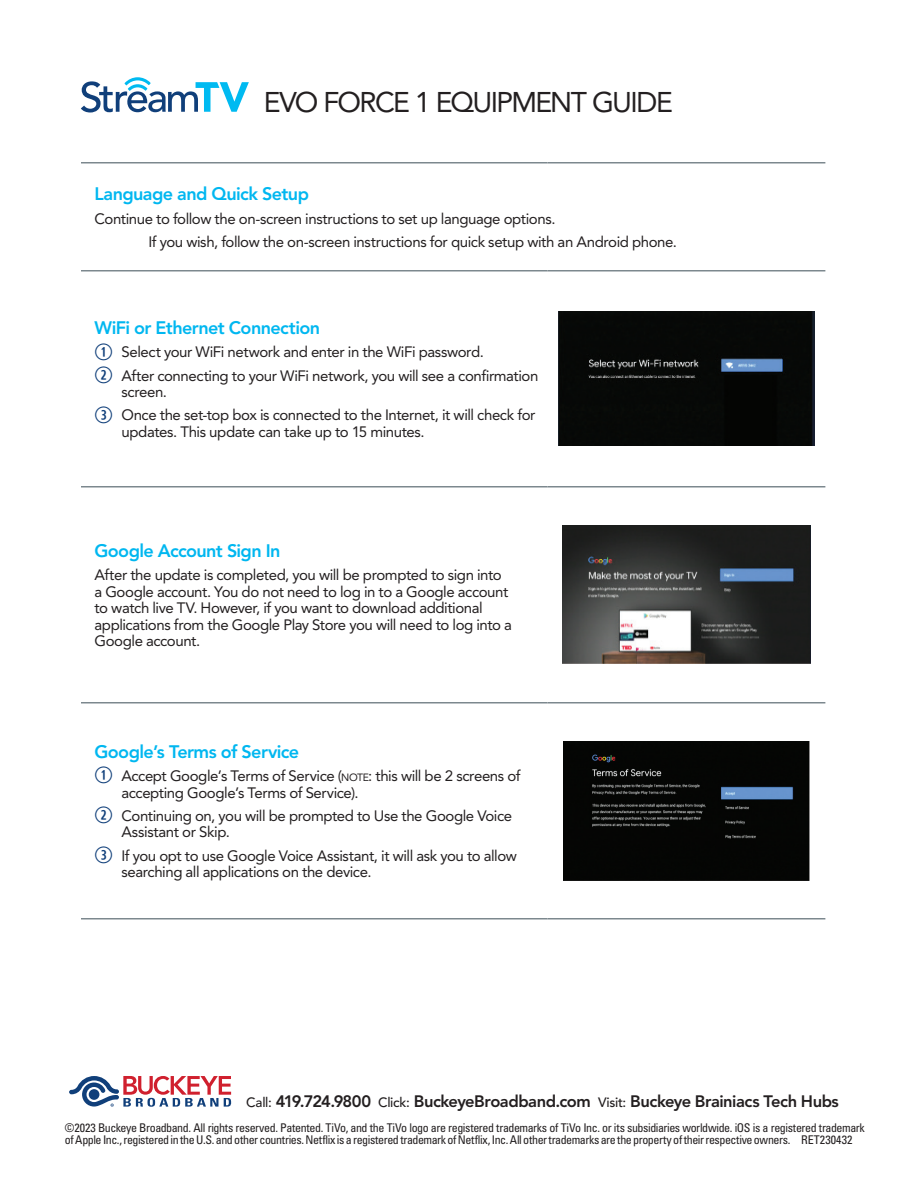
<style>
.page{position:relative;width:918px;height:1188px;background:#fff}
.page>*{position:absolute;margin:0;border:0;box-sizing:border-box;transform-origin:0 0}
.t1{font:28.35px "Avenir LT Std";letter-spacing:-.055em;color:#231f20}
.t2{font:800 18px "Avenir LT Std";letter-spacing:-.03em;color:#00b7f0}
.t3{font:800 16.5px "Avenir LT Std";letter-spacing:-.03em;color:#231f20}
.t4{font:15px/16.5px "Avenir LT Std";letter-spacing:-.03em;color:#231f20}
.t5{font:condensed 12px/12px "Univers LT Std";letter-spacing:-.035em;color:#231f20}
.s1{font-family:"Combi Numerals Ltd";font-size:22.5px;color:#103f7a}
.s2{font-size:10.5px}
.s3{font-weight:500;font-size:13.5px}
</style>
<div class="page">
<svg style="left:69px;top:1076px;width:162px;height:31px"></svg>
<svg style="left:81px;top:77px;width:168px;height:36px"></svg>
<hr style="left:81px;top:270px;width:467px;height:2px;background:#7c888e">
<hr style="left:548px;top:270px;width:277px;height:2px;background:#7c888e">
<hr style="left:81px;top:486px;width:467px;height:2px;background:#7c888e">
<hr style="left:548px;top:486px;width:277px;height:2px;background:#7c888e">
<hr style="left:81px;top:702px;width:467px;height:2px;background:#7c888e">
<hr style="left:548px;top:702px;width:277px;height:2px;background:#7c888e">
<hr style="left:81px;top:918px;width:467px;height:2px;background:#7c888e">
<hr style="left:548px;top:918px;width:277px;height:2px;background:#7c888e">
<hr style="left:81px;top:162px;width:467px;height:2px;background:#7c888e">
<hr style="left:548px;top:162px;width:277px;height:2px;background:#7c888e">
<div style="left:558px;top:312px;width:257px;height:134px;background:#070807"></div>
<img style="left:563px;top:526px;width:247px;height:138px">
<img style="left:563px;top:741px;width:247px;height:139px">
<h1 class="t1" style="left:264px;top:85px;width:411px">EVO FORCE 1 EQUIPMENT GUIDE</h1>
<p class="t2" style="left:94px;top:183px;width:216px">Language and Quick Setup</p>
<p class="t4" style="left:148px;top:207px;width:530px;line-height:23.2px;text-indent:-54px">Continue to follow the on-screen instructions to set up language options.<br>If you wish, follow the on-screen instructions for quick setup with an Android phone.</p>
<p class="t2" style="left:94px;top:317px;width:227px">WiFi or Ethernet Connection</p>
<p class="t4" style="left:94px;top:341px;width:445px;line-height:23.2px"><span class="s1">①</span> Select your WiFi network and enter in the WiFi password.<br><span class="s1">②</span> After connecting to your WiFi network, you will see a confirmation</p>
<p class="t4" style="left:94px;top:380px;width:443px;line-height:23.2px;text-indent:27px">screen.<br><span class="s1">③</span> Once the set-top box is connected to the Internet, it will check for</p>
<p class="t4" style="left:122px;top:424px;width:305px">updates. This update can take up to 15 minutes.</p>
<p class="t2" style="left:94px;top:540px;width:188px">Google Account Sign In</p>
<p class="t4" style="left:94px;top:567px;width:419px">After the update is completed, you will be prompted to sign into a Google account. You do not need to log in to a Google account to watch live TV. However, if you want to download additional applications from the Google Play Store you will need to log into a Google account.</p>
<p class="t2" style="left:94px;top:741px;width:206px">Google’s Terms of Service</p>
<p class="t4" style="left:121px;top:768px;width:401px;text-indent:-27px"><span class="s1">①</span> Accept Google’s Terms of Service (<span class="s2">NOTE</span>: this will be 2 screens of accepting Google’s Terms of Service).</p>
<p class="t4" style="left:122px;top:808px;width:392px;text-indent:-27px"><span class="s1">②</span> Continuing on, you will be prompted to Use the Google Voice<br>Assistant or Skip.</p>
<p class="t4" style="left:122px;top:847px;width:397px;text-indent:-27px"><span class="s1">③</span> If you opt to use Google Voice Assistant, it will ask you to allow searching all applications on the device.</p>
<p class="t3" style="left:246px;top:1091px;width:594px"><span class="s3">Call:</span> 419.724.9800 <span class="s3">Click:</span> BuckeyeBroadband.com <span class="s3">Visit:</span> Buckeye Brainiacs Tech Hubs</p>
<p class="t5" style="left:65px;top:1121px;width:802px">©2023 Buckeye Broadband. All rights reserved. Patented. TiVo, and the TiVo logo are registered trademarks of TiVo Inc. or its subsidiaries worldwide. iOS is a registered trademark of Apple Inc., registered in the U.S. and other countries. Netflix is a registered trademark of Netflix, Inc. All other trademarks are the property of their respective owners. RET230432</p>
</div>
